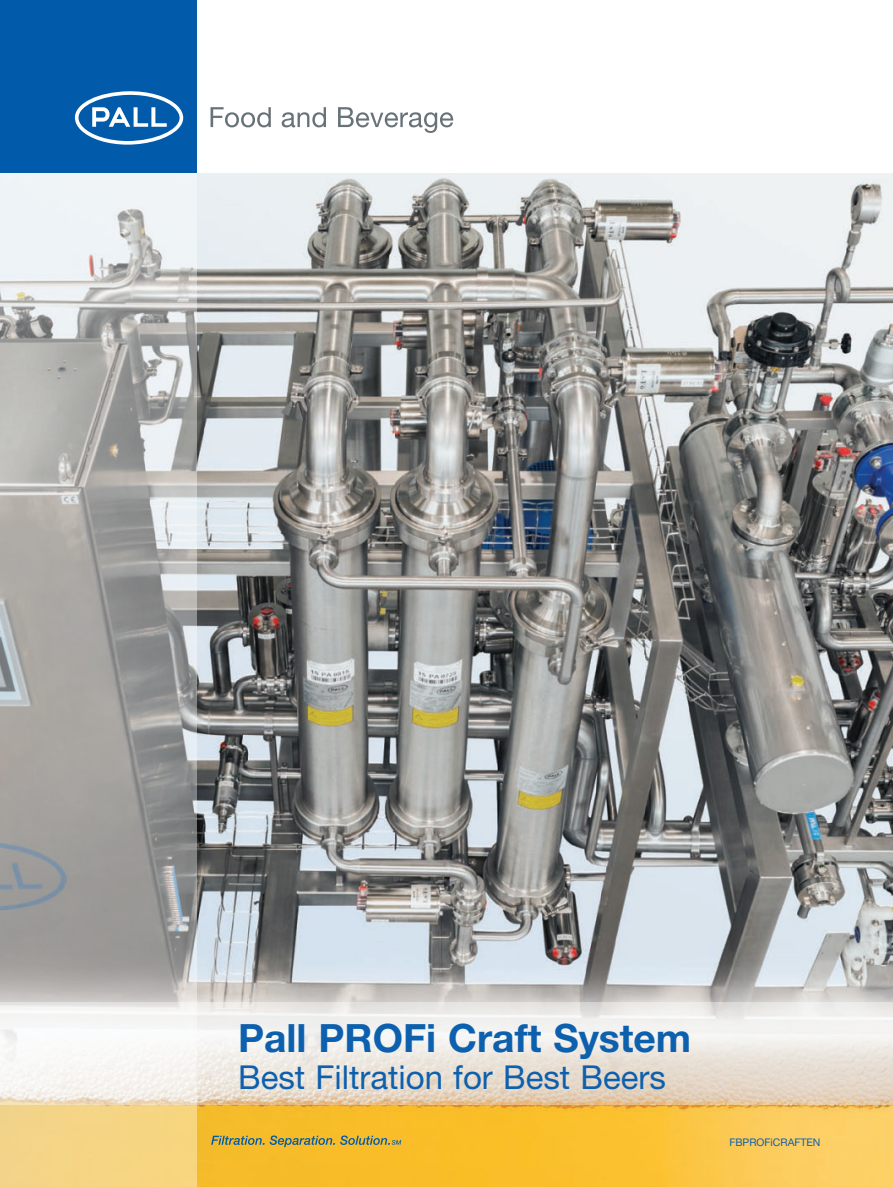
<style>
.page{position:relative;width:893px;height:1187px;background:#fff}
.page>*{position:absolute;margin:0;border:0;box-sizing:border-box;transform-origin:0 0}
.t1{font:700 39px "Helvetica Neue";color:#0d60ae}
.t2{font:33px "Helvetica Neue";color:#0d60ae}
.t3{font:10.5px "Helvetica Neue";color:#0d60ae}
</style>
<div class="page">
<div style="left:0;top:0;width:197px;height:174px;background:#015aaa"></div>
<svg style="left:75px;top:91px;width:108px;height:54px"></svg>
<svg style="left:211px;top:107px;width:60px;height:20px"></svg>
<svg style="left:282px;top:107px;width:44px;height:20px"></svg>
<svg style="left:338px;top:107px;width:115px;height:26px"></svg>
<img style="left:197px;top:173px;width:696px;height:1013px">
<svg style="left:211px;top:1135px;width:190px;height:11px;background:#b1a04c"></svg>
<svg style="left:0;top:173px;width:197px;height:1013px;background:#b7b4ac"></svg>
<svg style="left:0;top:1002px;width:893px;height:102px"></svg>
<p class="t1" style="left:238px;top:1013px;width:455px">Pall PROFi Craft System</p>
<p class="t2" style="left:238px;top:1057px;width:429px">Best Filtration for Best Beers</p>
<p class="t3" style="left:729px;top:1135px;width:93px">FBPROFiCRAFTEN</p>
</div>
